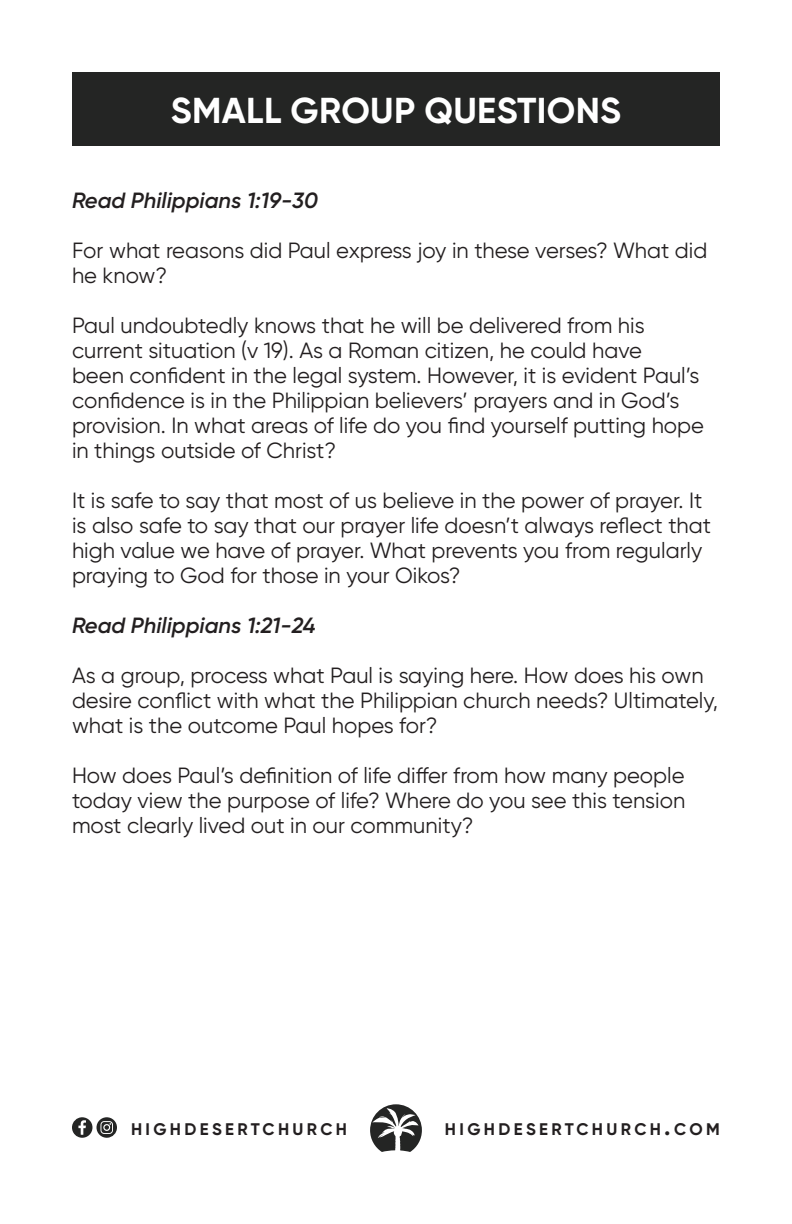
<style>
.page{position:relative;width:792px;height:1224px;background:#fff}
.page>*{position:absolute;margin:0;border:0;box-sizing:border-box;transform-origin:0 0}
.t1{font:700 36px "Gilroy";letter-spacing:.01em;color:#fff}
.t2{font:22px/25px "Gilroy";color:#231f20}
.t3{font:italic 600 22px "Gilroy";color:#231f20}
.t4{font:700 16.8px "Gilroy";letter-spacing:.2em;color:#231f20}
.s1{font-size:24px}
</style>
<div class="page">
<svg style="left:370px;top:1104px;width:52px;height:48px"></svg>
<svg style="left:72px;top:1117px;width:45px;height:21px"></svg>
<div style="left:72px;top:72px;width:648px;height:73px;background:#242524"></div>
<p class="t1" style="left:171px;top:88px;width:452px">SMALL GROUP QUESTIONS</p>
<p class="t3" style="left:72px;top:187px;width:248px">Read Philippians 1:19-30</p>
<p class="t2" style="left:72px;top:238px;width:637px">For what reasons did Paul express joy in these verses? What did he know?</p>
<p class="t2" style="left:72px;top:313px;width:634px">Paul undoubtedly knows that he will be delivered from his current situation (v 19). As a Roman citizen, he could have<br>been confident in the legal system. However, it is evident Paul’s confidence is in the Philippian believers’ prayers and in God’s provision. In what areas of life do you find yourself putting hope in things outside of Christ?</p>
<p class="t2" style="left:72px;top:488px;width:641px">It is safe to say that most of us believe in the power of prayer. It is also safe to say that our prayer life doesn’t always reflect that high value we have of prayer. What prevents you from regularly praying to God for those in your Oikos?</p>
<p class="t3" style="left:72px;top:612px;width:245px">Read Philippians 1:21-24</p>
<p class="t2" style="left:72px;top:663px;width:647px">As a group, process what Paul is saying here. How does his own desire conflict with what the Philippian church needs? Ultimately, what is the outcome Paul hopes for?</p>
<p class="t2" style="left:72px;top:763px;width:615px;text-align:justify">How does Paul’s definition of life differ from how many people today view the purpose of life? Where do you see this tension most clearly lived out in our community?</p>
<p class="t4" style="left:131px;top:1119px;width:218px">HIGHDESERTCHURCH</p>
<p class="t4" style="left:445px;top:1119px;width:276px">HIGHDESERTCHURCH<span class="s1">.</span>COM</p>
</div>
